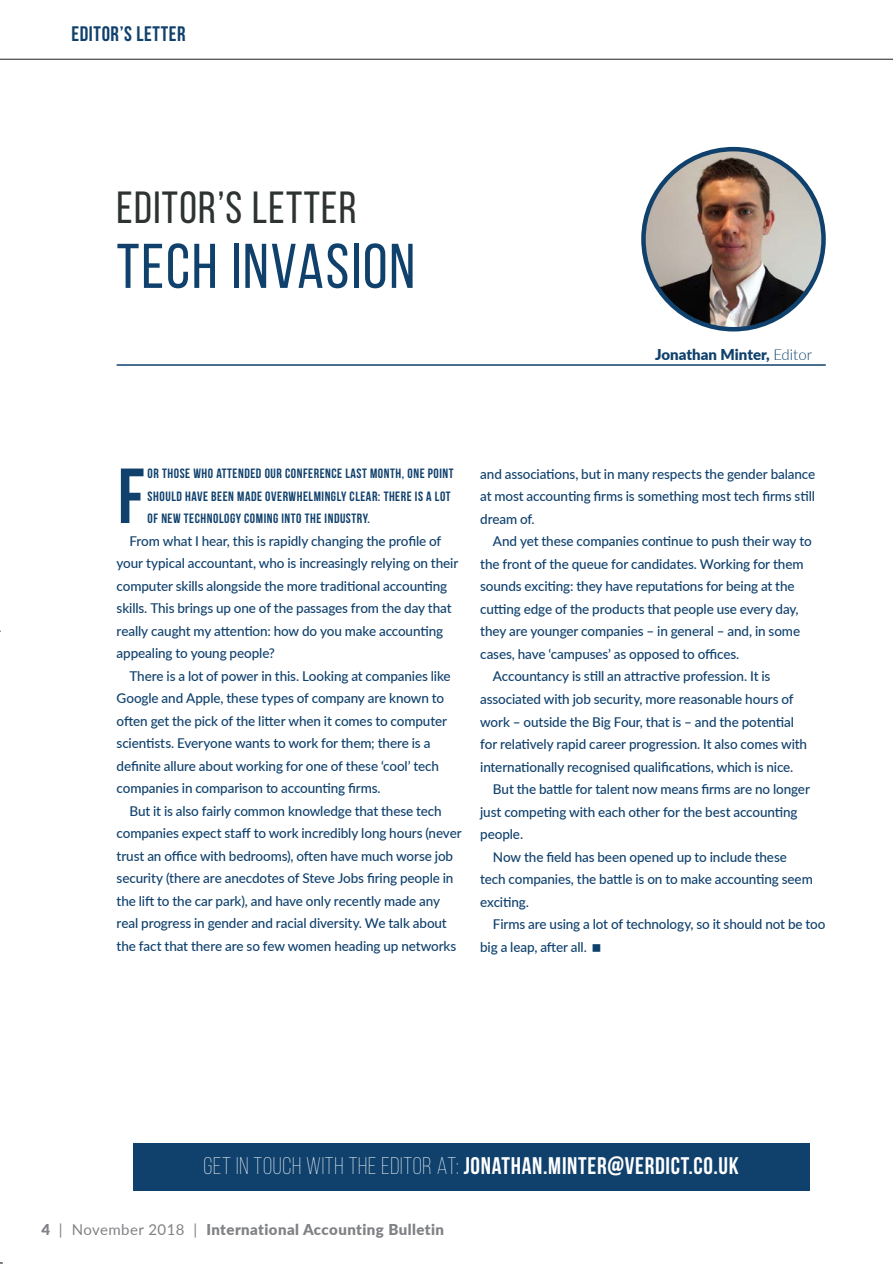
<style>
.page{position:relative;width:893px;height:1264px;background:#fff}
.page>*{position:absolute;margin:0;border:0;box-sizing:border-box;transform-origin:0 0}
.Body_indent{font:700 77.85px "Bebas Neue";color:#10416d}
.Headline{font:63px "Bebas Neue";letter-spacing:.03em;color:#10416d}
.Headline-2{font:45px "Bebas Neue";letter-spacing:.03em;color:#2d3331}
.Body_indent-2{font:700 24px "Bebas Neue";letter-spacing:.03em;color:#fff}
.t1{font:700 21px "Bebas Neue";letter-spacing:.03em;color:#10416d}
.t2{font:900 15px "Lato";letter-spacing:.03em;color:#808285}
.t3{font:900 15px "Lato";color:#10416d}
.Body_indent-3{font:500 13.5px/22.5px "Lato";letter-spacing:-.01em;color:#10416d}
.Body_indent-4{font:700 13.5px/22.5px "Bebas Neue";letter-spacing:.04em;color:#10416d}
.s1{font-weight:300}
.s2{font-weight:400}
</style>
<div class="page">
<hr style="left:0;top:59px;width:893px;height:1px;background:#231f20">
<img style="left:643px;top:149px;width:180px;height:180px;border-radius:90px">
<div style="left:641px;top:147px;width:184px;height:184px;border:4px solid #10416d;border-radius:50%"></div>
<div style="left:133px;top:1142px;width:676px;height:48px;background:#10416d"></div>
<hr style="left:117px;top:364px;width:708px;height:2px;background:#10416d">
<p class="t1" style="left:71px;top:22px;width:116px">EDITOR’S LETTER</p>
<p class="Headline-2" style="left:117px;top:183px;width:241px">EDITOR’S LETTER</p>
<p class="Headline" style="left:117px;top:232px;width:300px">TECH INVASION</p>
<p class="t3" style="left:655px;top:343px;width:158px">Jonathan Minter, <span class="s1">Editor</span></p>
<p class="Body_indent" style="left:118px;top:453px;width:28px">F</p>
<p class="Body_indent-4" style="left:148px;top:462px;width:307px">OR THOSE WHO ATTENDED OUR CONFERENCE LAST MONTH, ONE POINT<br>SHOULD HAVE BEEN MADE OVERWHELMINGLY CLEAR: THERE IS A LOT<br>OF NEW TECHNOLOGY COMING INTO THE INDUSTRY.</p>
<p class="Body_indent-3" style="left:117px;top:529px;width:343px;text-indent:13px">From what I hear, this is rapidly changing the profile of your typical accountant, who is increasingly relying on their computer skills alongside the more traditional accounting skills. This brings up one of the passages from the day that really caught my attention: how do you make accounting appealing to young people?</p>
<p class="Body_indent-3" style="left:117px;top:664px;width:336px;text-indent:13px">There is a lot of power in this. Looking at companies like Google and Apple, these types of company are known to often get the pick of the litter when it comes to computer scientists. Everyone wants to work for them; there is a definite allure about working for one of these ‘cool’ tech companies in comparison to accounting firms.</p>
<p class="Body_indent-3" style="left:117px;top:799px;width:346px;text-indent:13px">But it is also fairly common knowledge that these tech companies expect staff to work incredibly long hours (never trust an office with bedrooms), often have much worse job security (there are anecdotes of Steve Jobs firing people in the lift to the car park), and have only recently made any real progress in gender and racial diversity. We talk about the fact that there are so few women heading up networks</p>
<p class="Body_indent-3" style="left:480px;top:462px;width:336px;text-align:justify">and associations, but in many respects the gender balance at most accounting firms is something most tech firms still dream of.</p>
<p class="Body_indent-3" style="left:480px;top:529px;width:333px;text-indent:13px">And yet these companies continue to push their way to the front of the queue for candidates. Working for them sounds exciting: they have reputations for being at the cutting edge of the products that people use every day, they are younger companies – in general – and, in some cases, have ‘campuses’ as opposed to offices.</p>
<p class="Body_indent-3" style="left:480px;top:664px;width:328px;text-indent:13px">Accountancy is still an attractive profession. It is associated with job security, more reasonable hours of work – outside the Big Four, that is – and the potential for relatively rapid career progression. It also comes with internationally recognised qualifications, which is nice.</p>
<p class="Body_indent-3" style="left:480px;top:777px;width:331px;text-indent:13px">But the battle for talent now means firms are no longer just competing with each other for the best accounting people.</p>
<p class="Body_indent-3" style="left:480px;top:844px;width:334px;text-indent:13px">Now the field has been opened up to include these tech companies, the battle is on to make accounting seem exciting.</p>
<p class="Body_indent-3" style="left:480px;top:912px;width:347px;text-indent:13px">Firms are using a lot of technology, so it should not be too big a leap, after all.</p>
<p class="Body_indent-2" style="left:204px;top:1152px;width:537px"><span class="s1">GET IN TOUCH WITH THE EDITOR AT:</span> JONATHAN.MINTER@VERDICT.CO.UK</p>
<p class="t2" style="left:42px;top:1218px;width:404px">4 <span class="s2">| November 2018 |</span> International Accounting Bulletin</p>
</div>
